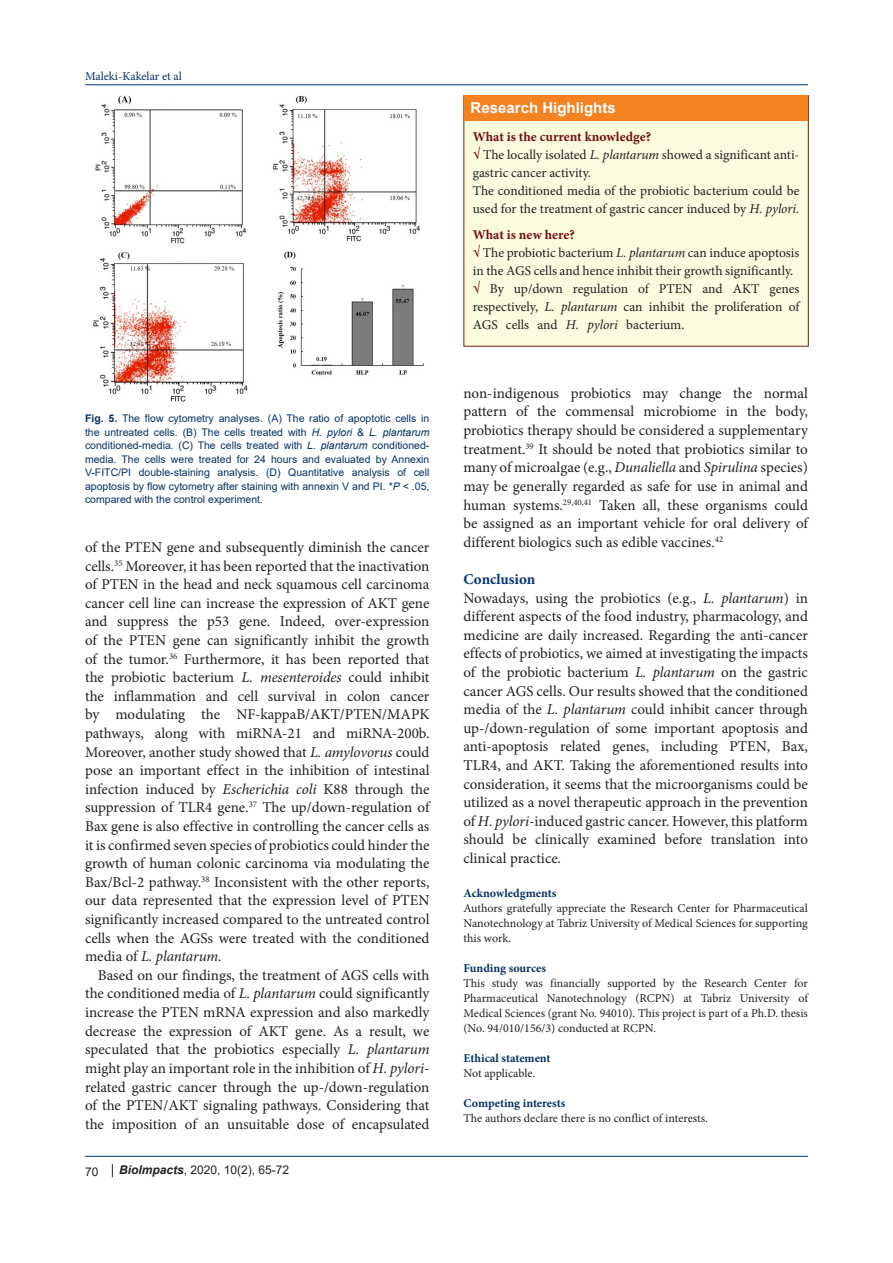
<style>
.page{position:relative;width:893px;height:1263px;background:#fff}
.page>*{position:absolute;margin:0;border:0;box-sizing:border-box;transform-origin:0 0}
.t1{font:15px/18.6px "Minion Pro";color:#231f20;text-align:justify}
.t2{font:700 15px "Arial";color:#fff}
.t3{font:700 15px "Minion Pro";color:#053278}
.BT{font:13.5px/18px "Minion Pro";color:#231f20}
.BT-2{font:700 13.5px "Minion Pro";color:#730e10}
.t4{font:12px/15px "Minion Pro";color:#231f20;text-align:justify}
.t5{font:700 12px "Minion Pro";color:#053264}
.t6{font:12px "Arial";color:#231f20}
.t7{font:12px "Minion Pro";color:#053264}
.t8{font:10.5px/13.5px "Arial";color:#053264;text-align:justify}
.s1{font-weight:700}
.s2{font-style:italic}
.s3{font-weight:700;font-style:italic}
.s4{font-weight:700;color:#730e10}
</style>
<div class="page">
<hr style="left:85px;top:84px;width:723px;height:1px;background:#053278">
<hr style="left:85px;top:1156px;width:723px;height:1px;background:#053278">
<svg style="left:112px;top:1164px;width:1px;height:13px"></svg>
<div style="left:464px;top:96px;width:344px;height:250px;background:#fbfbe0"></div>
<div style="left:464px;top:95px;width:344px;height:26px;background:#f58220"></div>
<img style="left:93px;top:95px;width:331px;height:307px">
<p class="t7" style="left:85px;top:68px;width:98px">Maleki-Kakelar et al</p>
<p class="t8" style="left:85px;top:412px;width:346px"><span class="s1">Fig. 5.</span> The flow cytometry analyses. (A) The ratio of apoptotic cells in the untreated cells. (B) The cells treated with <span class="s2">H. pylori</span> &amp; <span class="s2">L. plantarum </span>conditioned-media<span class="s2">.</span> (C) The cells treated with <span class="s2">L. plantarum</span> conditioned&shy;media. The cells were treated for 24 hours and evaluated by Annexin V-FITC/PI double-staining analysis. (D) Quantitative analysis of cell apoptosis by flow cytometry after staining with annexin V and PI. *<span class="s2">P</span> &lt; .05, compared with the control experiment.</p>
<p class="t1" style="left:85px;top:538px;width:346px">of the PTEN gene and subsequently diminish the cancer cells.<sup>35</sup> Moreover, it has been reported that the inactivation of PTEN in the head and neck squamous cell carcinoma cancer cell line can increase the expression of AKT gene and suppress the p53 gene. Indeed, over-expression of the PTEN gene can significantly inhibit the growth of the tumor.<sup>36</sup> Furthermore, it has been reported that the probiotic bacterium <span class="s2">L. mesenteroides</span> could inhibit the inflammation and cell survival in colon cancer by modulating the NF-kappaB/AKT/PTEN/MAPK pathways, along with miRNA-21 and miRNA-200b.<br>Moreover, another study showed that <span class="s2">L. amylovorus</span> could pose an important effect in the inhibition of intestinal infection induced by <span class="s2">Escherichia coli</span> K88 through the suppression of TLR4 gene.<sup>37</sup> The up/down-regulation of Bax gene is also effective in controlling the cancer cells as it is confirmed seven species of probiotics could hinder the growth of human colonic carcinoma via modulating the Bax/Bcl-2 pathway.<sup>38</sup> Inconsistent with the other reports, our data represented that the expression level of PTEN significantly increased compared to the untreated control cells when the AGSs were treated with the conditioned media of <span class="s2">L. plantarum</span>.</p>
<p class="t1" style="left:85px;top:966px;width:346px;text-indent:13px">Based on our findings, the treatment of AGS cells with the conditioned media of <span class="s2">L. plantarum</span> could significantly increase the PTEN mRNA expression and also markedly decrease the expression of AKT gene. As a result, we speculated that the probiotics especially <span class="s2">L. plantarum </span>might play an important role in the inhibition of <span class="s2">H. pylori&shy;</span>related gastric cancer through the up-/down-regulation of the PTEN/AKT signaling pathways. Considering that the imposition of an unsuitable dose of encapsulated</p>
<p class="t6" style="left:85px;top:1163px;width:15px">70</p>
<p class="t6" style="left:119px;top:1162px;width:172px"><span class="s3">BioImpacts</span>, 2020, 10(2), 65-72</p>
<p class="t2" style="left:471px;top:97px;width:147px">Research Highlights</p>
<p class="BT-2" style="left:473px;top:127px;width:180px">What is the current knowledge?</p>
<p class="BT" style="left:473px;top:146px;width:328px"><span class="s4">√</span> The locally isolated <span class="s2">L. plantarum</span> showed a significant anti&shy;gastric cancer activity.</p>
<p class="BT" style="left:473px;top:182px;width:328px">The conditioned media of the probiotic bacterium could be used for the treatment of gastric cancer induced by <span class="s2">H. pylori.</span></p>
<p class="BT-2" style="left:473px;top:225px;width:104px">What is new here?</p>
<p class="BT" style="left:473px;top:244px;width:328px"><span class="s4">√</span> The probiotic bacterium <span class="s2">L. plantarum</span> can induce apoptosis in the AGS cells and hence inhibit their growth significantly.</p>
<p class="BT" style="left:473px;top:280px;width:328px;text-align:justify"><span class="s4">√</span> By up/down regulation of PTEN and AKT genes respectively, <span class="s2">L. plantarum</span> can inhibit the proliferation of AGS cells and <span class="s2">H. pylori</span> bacterium.</p>
<p class="t1" style="left:463px;top:384px;width:346px">non-indigenous probiotics may change the normal pattern of the commensal microbiome in the body, probiotics therapy should be considered a supplementary treatment.<sup>39</sup> It should be noted that probiotics similar to many of microalgae (e.g., <span class="s2">Dunaliella</span> and <span class="s2">Spirulina</span> species) may be generally regarded as safe for use in animal and human systems.<sup>29,40,41</sup> Taken all, these organisms could be assigned as an important vehicle for oral delivery of different biologics such as edible vaccines.<sup>42</sup></p>
<p class="t3" style="left:463px;top:568px;width:73px">Conclusion</p>
<p class="t1" style="left:463px;top:588px;width:346px">Nowadays, using the probiotics (e.g., <span class="s2">L. plantarum</span>) in different aspects of the food industry, pharmacology, and medicine are daily increased. Regarding the anti-cancer effects of probiotics, we aimed at investigating the impacts of the probiotic bacterium <span class="s2">L. plantarum</span> on the gastric cancer AGS cells. Our results showed that the conditioned media of the <span class="s2">L. plantarum</span> could inhibit cancer through up-/down-regulation of some important apoptosis and anti-apoptosis related genes, including PTEN, Bax, TLR4, and AKT. Taking the aforementioned results into consideration, it seems that the microorganisms could be utilized as a novel therapeutic approach in the prevention of <span class="s2">H. pylori</span>-induced gastric cancer. However, this platform should be clinically examined before translation into clinical practice.</p>
<p class="t5" style="left:463px;top:884px;width:94px">Acknowledgments</p>
<p class="t4" style="left:463px;top:900px;width:346px">Authors gratefully appreciate the Research Center for Pharmaceutical Nanotechnology at Tabriz University of Medical Sciences for supporting this work.</p>
<p class="t5" style="left:463px;top:959px;width:84px">Funding sources</p>
<p class="t4" style="left:463px;top:975px;width:346px">This study was financially supported by the Research Center for Pharmaceutical Nanotechnology (RCPN) at Tabriz University of Medical Sciences (grant No. 94010). This project is part of a Ph.D. thesis (No. 94/010/156/3) conducted at RCPN.</p>
<p class="t5" style="left:463px;top:1049px;width:89px">Ethical statement</p>
<p class="t4" style="left:463px;top:1065px;width:73px">Not applicable.</p>
<p class="t5" style="left:463px;top:1094px;width:103px">Competing interests</p>
<p class="t4" style="left:463px;top:1110px;width:246px">The authors declare there is no conflict of interests.</p>
</div>
